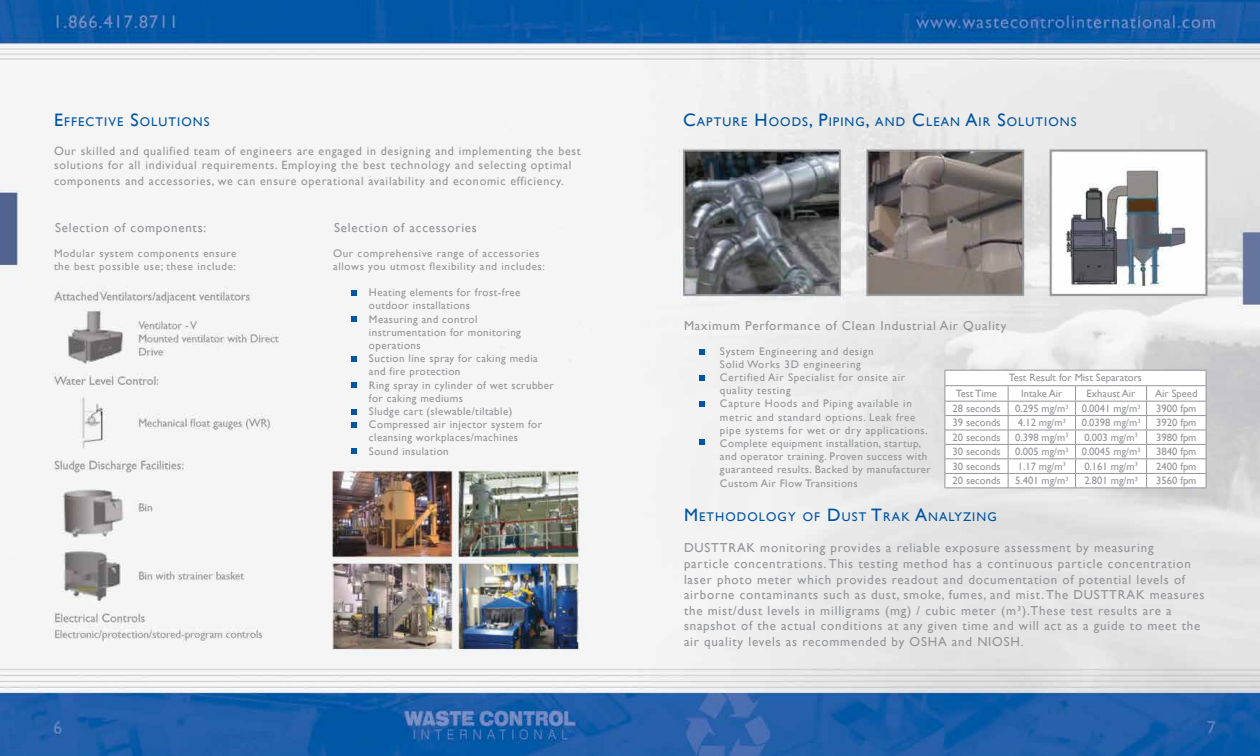
<style>
.page{position:relative;width:1260px;height:756px;background:#fff}
.page>*{position:absolute;margin:0;border:0;box-sizing:border-box;transform-origin:0 0}
.t1{font:13px/15.6px "Gill Sans";letter-spacing:.06em;color:#949598}
.t2{font:12.6px "Gill Sans";letter-spacing:.085em;color:#0054a4}
.t3{font:12px/14.4px "Gill Sans";letter-spacing:.06em;color:#949598}
.t4{font:11px/13.2px "Gill Sans";letter-spacing:.04em;color:#949598}
.t5{font:11px/13.2px "Gill Sans";letter-spacing:.06em;color:#949598}
.t6{font:10.6px "Gill Sans";color:#949598}
.s1{font-size:18px}
</style>
<div class="page">
<img style="left:0;top:0;width:1260px;height:756px">
<div style="left:567px;top:734px;width:81px;height:22px;background:#2560ad"></div>
<svg style="left:351px;top:290px;width:6px;height:6px"></svg>
<svg style="left:351px;top:316px;width:6px;height:6px"></svg>
<svg style="left:351px;top:356px;width:6px;height:6px"></svg>
<svg style="left:351px;top:382px;width:6px;height:6px"></svg>
<svg style="left:351px;top:409px;width:6px;height:6px"></svg>
<svg style="left:351px;top:422px;width:6px;height:6px"></svg>
<svg style="left:351px;top:448px;width:6px;height:6px"></svg>
<hr style="left:945px;top:488px;width:63px;height:1px;background:#949598">
<hr style="left:1008px;top:488px;width:68px;height:1px;background:#949598">
<hr style="left:1076px;top:488px;width:71px;height:1px;background:#949598">
<hr style="left:1147px;top:488px;width:59px;height:1px;background:#949598">
<svg style="left:945px;top:370px;width:262px;height:118px"></svg>
<svg style="left:699px;top:349px;width:6px;height:6px"></svg>
<svg style="left:699px;top:375px;width:6px;height:6px"></svg>
<svg style="left:699px;top:401px;width:6px;height:6px"></svg>
<svg style="left:699px;top:439px;width:6px;height:6px"></svg>
<p class="t2" style="left:54px;top:115px;width:156px"><span class="s1">E</span>FFECTIVE <span class="s1">S</span>OLUTIONS</p>
<p class="t3" style="left:54px;top:144px;width:528px">Our skilled and qualified team of engineers are engaged in designing and implementing the best solutions for all individual requirements. Employing the best technology and selecting optimal</p>
<p class="t3" style="left:54px;top:174px;width:511px">components and accessories, we can ensure operational availability and economic efficiency.</p>
<p class="t1" style="left:55px;top:220px;width:153px">Selection of components:</p>
<p class="t5" style="left:54px;top:247px;width:184px">Modular system components ensure the best possible use; these include:</p>
<p class="t1" style="left:334px;top:220px;width:144px">Selection of accessories</p>
<p class="t5" style="left:333px;top:247px;width:213px">Our comprehensive range of accessories allows you utmost flexibility and includes:</p>
<p class="t4" style="left:369px;top:286px;width:153px;text-indent:-18px">• Heating elements for frost-free outdoor installations</p>
<p class="t4" style="left:369px;top:313px;width:154px;text-indent:-18px">• Measuring and control instrumentation for monitoring operations</p>
<p class="t4" style="left:369px;top:352px;width:170px;text-indent:-18px">• Suction line spray for caking media and fire protection</p>
<p class="t4" style="left:369px;top:379px;width:186px;text-indent:-18px">• Ring spray in cylinder of wet scrubber for caking mediums</p>
<p class="t4" style="left:351px;top:405px;width:163px">• Sludge cart (slewable/tiltable)</p>
<p class="t4" style="left:351px;top:418px;width:193px;text-align:center">• Compressed air injector system for cleansing workplaces/machines</p>
<p class="t4" style="left:351px;top:445px;width:99px">• Sound insulation</p>
<p class="t2" style="left:683px;top:115px;width:394px"><span class="s1">C</span>APTURE <span class="s1">H</span>OODS<span class="s1">, P</span>IPING<span class="s1">,</span> AND <span class="s1">C</span>LEAN <span class="s1">A</span>IR <span class="s1">S</span>OLUTIONS</p>
<p class="t1" style="left:684px;top:318px;width:324px">Maximum Performance of Clean Industrial Air Quality</p>
<p class="t5" style="left:702px;top:344px;width:173px;text-align:center">• System Engineering and design<br>Solid Works 3D engineering</p>
<p class="t5" style="left:720px;top:371px;width:187px;text-indent:-18px">• Certified Air Specialist for onsite air quality testing</p>
<p class="t5" style="left:720px;top:397px;width:209px;text-indent:-18px">• Capture Hoods and Piping available in metric and standard options. Leak free pipe systems for wet or dry applications.</p>
<p class="t4" style="left:720px;top:437px;width:213px;text-indent:-18px">• Complete equipment installation, startup, and operator training. Proven success with guaranteed results. Backed by manufacturer Custom Air Flow Transitions</p>
<p class="t6" style="left:1009px;top:371px;width:135px">Test Result for Mist Separators</p>
<p class="t6" style="left:956px;top:387px;width:43px">Test Time</p>
<p class="t6" style="left:1021px;top:387px;width:43px">Intake Air</p>
<p class="t6" style="left:1087px;top:387px;width:50px">Exhaust Air</p>
<p class="t6" style="left:1155px;top:387px;width:44px">Air Speed</p>
<p class="t6" style="left:952px;top:402px;width:50px">28 seconds</p>
<p class="t6" style="left:1015px;top:402px;width:127px">0.295 mg/m<sup>3</sup> 0.0041 mg/m<sup>3</sup></p>
<p class="t6" style="left:1156px;top:402px;width:42px">3900 fpm</p>
<p class="t6" style="left:952px;top:417px;width:50px">39 seconds</p>
<p class="t6" style="left:1018px;top:417px;width:50px">4.12 mg/m<sup>3</sup></p>
<p class="t6" style="left:1082px;top:417px;width:60px">0.0398 mg/m<sup>3</sup></p>
<p class="t6" style="left:1156px;top:417px;width:42px">3920 fpm</p>
<p class="t6" style="left:952px;top:431px;width:50px">20 seconds</p>
<p class="t6" style="left:1015px;top:431px;width:55px">0.398 mg/m<sup>3</sup></p>
<p class="t6" style="left:1084px;top:431px;width:55px">0.003 mg/m<sup>3</sup></p>
<p class="t6" style="left:1156px;top:431px;width:42px">3980 fpm</p>
<p class="t6" style="left:952px;top:445px;width:50px">30 seconds</p>
<p class="t6" style="left:1015px;top:445px;width:127px">0.005 mg/m<sup>3</sup> 0.0045 mg/m<sup>3</sup></p>
<p class="t6" style="left:1156px;top:445px;width:42px">3840 fpm</p>
<p class="t6" style="left:952px;top:460px;width:50px">30 seconds</p>
<p class="t6" style="left:1018px;top:460px;width:50px">1.17 mg/m<sup>3</sup></p>
<p class="t6" style="left:1084px;top:460px;width:55px">0.161 mg/m<sup>3</sup></p>
<p class="t6" style="left:1156px;top:460px;width:42px">2400 fpm</p>
<p class="t6" style="left:952px;top:475px;width:50px">20 seconds</p>
<p class="t6" style="left:1015px;top:475px;width:55px">5.401 mg/m<sup>3</sup></p>
<p class="t6" style="left:1084px;top:475px;width:55px">2.801 mg/m<sup>3</sup></p>
<p class="t6" style="left:1156px;top:475px;width:42px">3560 fpm</p>
<p class="t2" style="left:684px;top:510px;width:314px"><span class="s1">M</span>ETHODOLOGY OF <span class="s1">D</span>UST <span class="s1">T</span>RAK <span class="s1">A</span>NALYZING</p>
<p class="t1" style="left:684px;top:540px;width:522px">DUSTTRAK monitoring provides a reliable exposure assessment by measuring<br>particle concentrations. This testing method has a continuous particle concentration laser photo meter which provides readout and documentation of potential levels of airborne contaminants such as dust, smoke, fumes, and mist. The DUSTTRAK measures the mist/dust levels in milligrams (mg) / cubic meter (m³).These test results are a snapshot of the actual conditions at any given time and will act as a guide to meet the air quality levels as recommended by OSHA and NIOSH.</p>
</div>
